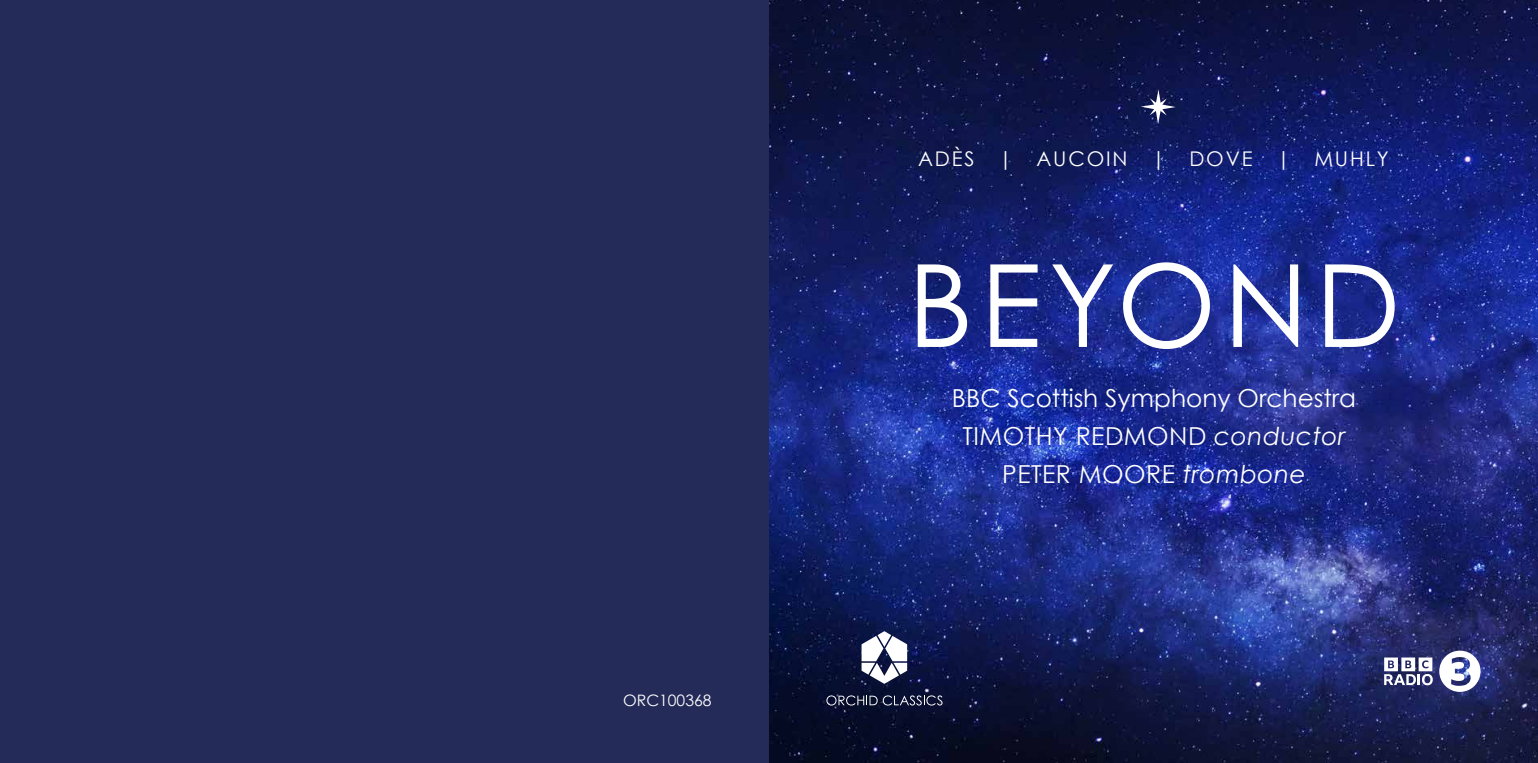
<style>
.page{position:relative;width:1538px;height:763px;background:#fff}
.page>*{position:absolute;margin:0;border:0;box-sizing:border-box;transform-origin:0 0}
.t1{font:114.75px "Century Gothic";letter-spacing:.06em;color:#fff}
.t2{font:24.75px/38.2px "Century Gothic";color:#fff;text-align:center}
.t3{font:20.25px "Century Gothic";letter-spacing:.09em;color:#fff}
.t4{font:15.75px "Century Gothic";color:#fff}
.s1{font-style:italic}
</style>
<div class="page">
<div style="left:0;top:0;width:769px;height:762px;background:#242b59"></div>
<img style="left:769px;top:0;width:768px;height:762px">
<svg style="left:826px;top:695px;width:116px;height:10px"></svg>
<svg style="left:861px;top:630px;width:46px;height:53px"></svg>
<svg style="left:1140px;top:89px;width:35px;height:35px"></svg>
<svg style="left:1438px;top:650px;width:42px;height:41px"></svg>
<svg style="left:1383px;top:657px;width:49px;height:28px"></svg>
<p class="t4" style="left:623px;top:689px;width:90px">ORC100368</p>
<p class="t3" style="left:918px;top:144px;width:472px">ADÈS | AUCOIN | DOVE | MUHLY</p>
<h1 class="t1" style="left:907px;top:225px;width:494px">BEYOND</h1>
<p class="t2" style="left:951px;top:378px;width:405px">BBC Scottish Symphony Orchestra<br>TIMOTHY REDMOND <span class="s1">conductor<br></span>PETER MOORE <span class="s1">trombone</span></p>
</div>
